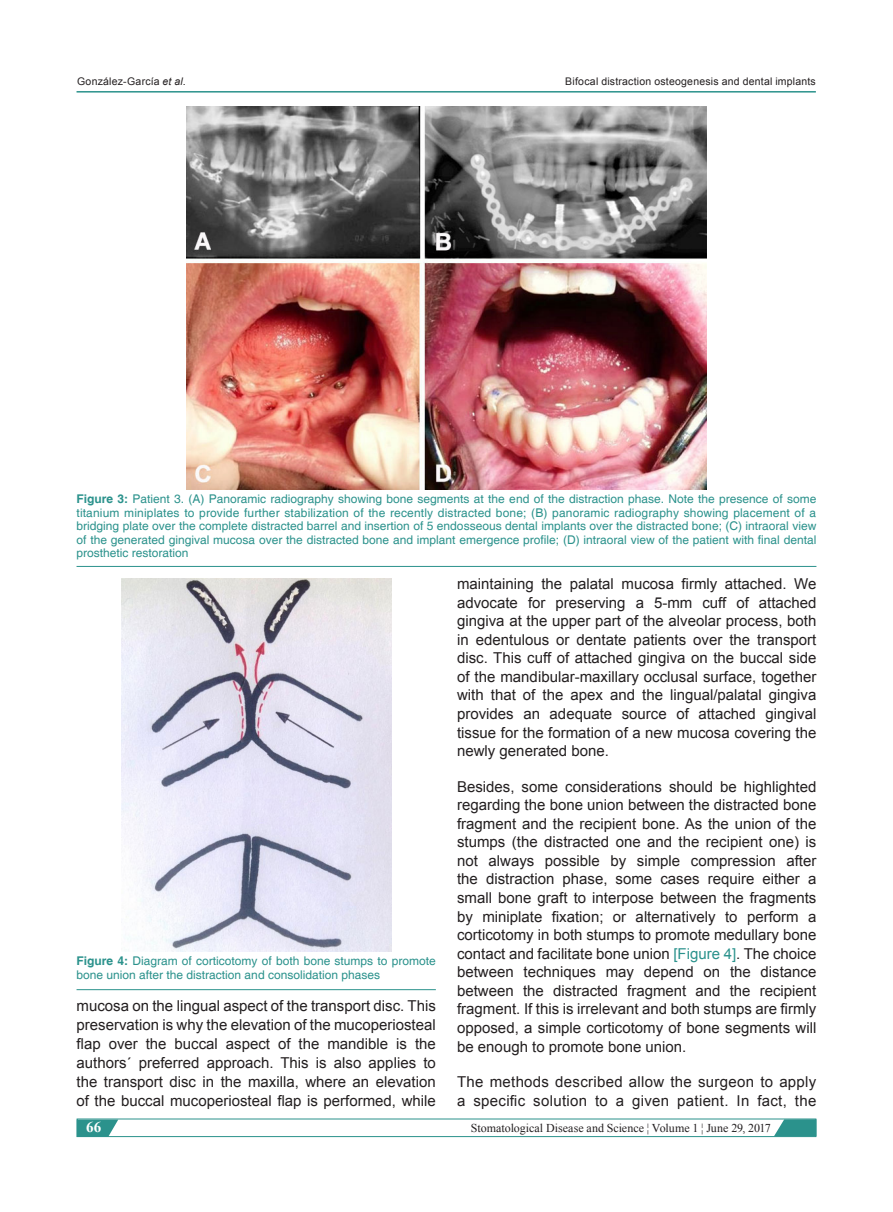
<style>
.page{position:relative;width:893px;height:1212px;background:#fff}
.page>*{position:absolute;margin:0;border:0;box-sizing:border-box;transform-origin:0 0}
.t1{font:15px/18.6px "Arial";color:#231f20;text-align:justify}
.t2{font:15px/18.6px "Arial";letter-spacing:.02em;color:#231f20}
.t3{font:700 15px "Times New Roman";color:#fff}
.t4{font:12px/13.5px "Helvetica";color:#2b928c;text-align:justify}
.t5{font:12px "Times New Roman";color:#231f20}
.t6{font:10.5px "Arial";letter-spacing:.02em;color:#231f20}
.s1{font-style:italic}
.s2{font-weight:700}
.s3{color:#2b928c}
</style>
<div class="page">
<svg style="left:79px;top:1120px;width:39px;height:15px"></svg>
<div style="left:77px;top:1118px;width:739px;height:19px;border:1px solid #2b928c"></div>
<hr style="left:77px;top:91px;width:739px;height:2px;background:#2b928c">
<svg style="left:774px;top:1119px;width:42px;height:17px"></svg>
<img style="left:187px;top:106px;width:519px;height:383px">
<img style="left:121px;top:578px;width:270px;height:373px">
<hr style="left:77px;top:989px;width:359px;height:1px;background:#2b928c">
<hr style="left:77px;top:566px;width:739px;height:1px;background:#2b928c">
<p class="t6" style="left:77px;top:74px;width:110px">González-García <span class="s1">et al</span>.</p>
<p class="t6" style="left:565px;top:74px;width:252px">Bifocal distraction osteogenesis and dental implants</p>
<p class="t4" style="left:77px;top:493px;width:741px"><span class="s2">Figure 3:</span> Patient 3. (A) Panoramic radiography showing bone segments at the end of the distraction phase. Note the presence of some titanium miniplates to provide further stabilization of the recently distracted bone; (B) panoramic radiography showing placement of a bridging plate over the complete distracted barrel and insertion of 5 endosseous dental implants over the distracted bone; (C) intraoral view of the generated gingival mucosa over the distracted bone and implant emergence profile; (D) intraoral view of the patient with final dental prosthetic restoration</p>
<p class="t4" style="left:77px;top:954px;width:361px"><span class="s2">Figure 4:</span> Diagram of corticotomy of both bone stumps to promote bone union after the distraction and consolidation phases</p>
<p class="t1" style="left:77px;top:996px;width:361px;line-height:19px">mucosa on the lingual aspect of the transport disc. This preservation is why the elevation of the mucoperiosteal flap over the buccal aspect of the mandible is the authors´ preferred approach. This is also applies to the transport disc in the maxilla, where an elevation of the buccal mucoperiosteal flap is performed, while</p>
<p class="t3" style="left:86px;top:1116px;width:17px">66</p>
<p class="t1" style="left:457px;top:574px;width:361px">maintaining the palatal mucosa firmly attached. We advocate for preserving a 5-mm cuff of attached gingiva at the upper part of the alveolar process, both in edentulous or dentate patients over the transport disc. This cuff of attached gingiva on the buccal side of the mandibular-maxillary occlusal surface, together with that of the apex and the lingual/palatal gingiva provides an adequate source of attached gingival tissue for the formation of a new mucosa covering the newly generated bone.</p>
<p class="t1" style="left:457px;top:777px;width:361px">Besides, some considerations should be highlighted regarding the bone union between the distracted bone fragment and the recipient bone. As the union of the stumps (the distracted one and the recipient one) is not always possible by simple compression after the distraction phase, some cases require either a small bone graft to interpose between the fragments by miniplate fixation; or alternatively to perform a corticotomy in both stumps to promote medullary bone contact and facilitate bone union <span class="s3">[Figure 4]</span>. The choice between techniques may depend on the distance between the distracted fragment and the recipient fragment. If this is irrelevant and both stumps are firmly opposed, a simple corticotomy of bone segments will be enough to promote bone union.</p>
<p class="t2" style="left:457px;top:1072px;width:361px">The methods described allow the surgeon to apply a specific solution to a given patient. In fact, the</p>
<p class="t5" style="left:471px;top:1119px;width:301px">Stomatological Disease and Science ¦ Volume 1 ¦ June 29, 2017</p>
</div>
